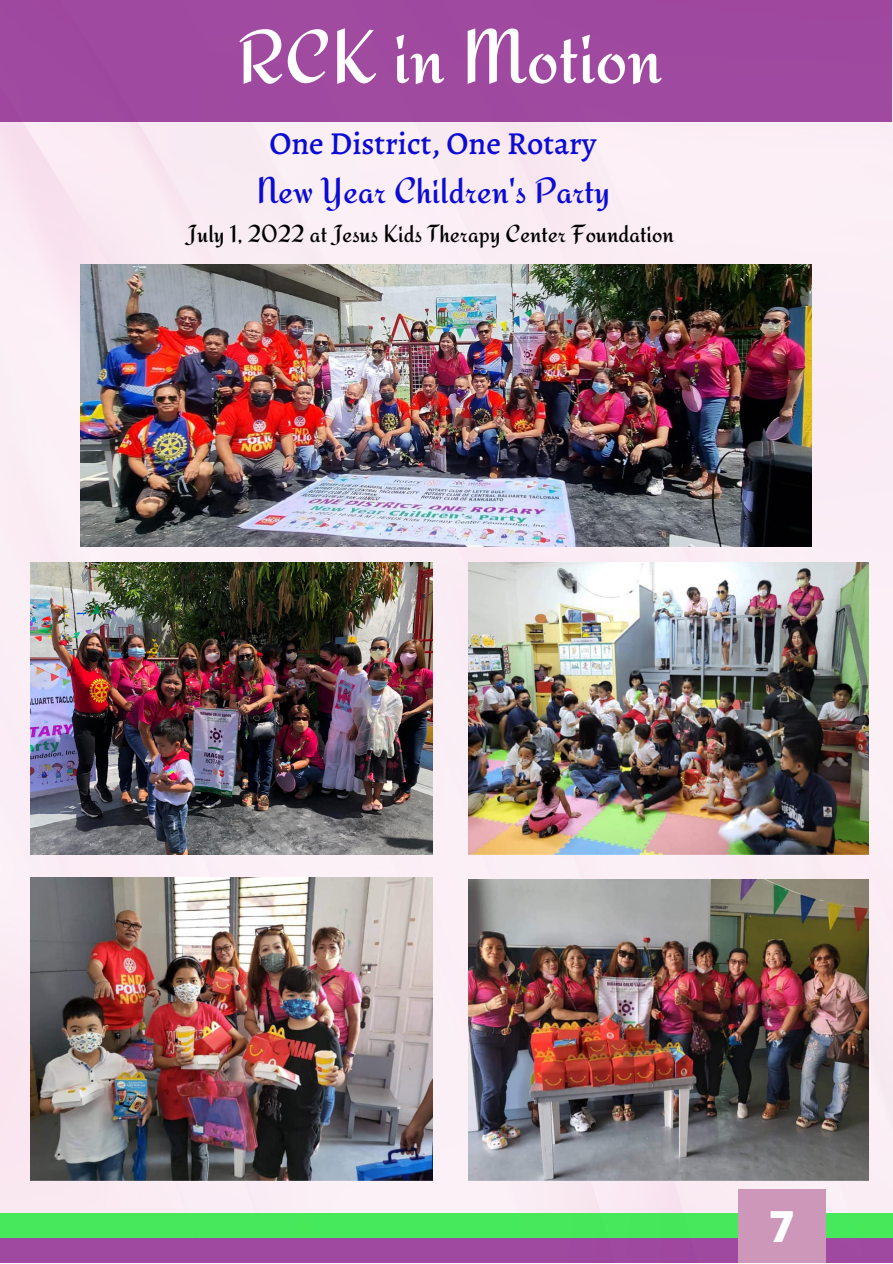
<style>
.page{position:relative;width:893px;height:1264px;background:#fff}
.page>*{position:absolute;margin:0;border:0;box-sizing:border-box;transform-origin:0 0}
.t1{font:75.6px "Redressed";color:#fff}
.t2{font:800 42.9px "Open Sans";color:#fffefe}
.t3{font:36.6px "Redressed";color:#0b0bd4}
.t4{font:500 32.1px "Alegreya";color:#0b0bd4}
.t5{font:24.6px "Redressed";color:#000}
</style>
<div class="page">
<div style="left:0;top:121px;width:892px;height:1092px;background:#fbedf5"></div>
<div style="left:0;top:1237px;width:892px;height:25px;background:#9f49a0"></div>
<div style="left:0;top:0;width:892px;height:121px;background:#9f49a0"></div>
<div style="left:0;top:1213px;width:892px;height:24px;background:#47e85b"></div>
<img style="left:81px;top:264px;width:730px;height:282px">
<img style="left:468px;top:879px;width:400px;height:301px">
<img style="left:30px;top:877px;width:403px;height:303px">
<img style="left:468px;top:562px;width:400px;height:292px">
<img style="left:30px;top:562px;width:403px;height:292px">
<div style="left:738px;top:1188px;width:87px;height:74px;background:#cc97b8"></div>
<h1 class="t1" style="left:236px;top:12px;width:427px">RCK in Motion</h1>
<h3 class="t4" style="left:269px;top:121px;width:328px">One District, One Rotary</h3>
<h3 class="t3" style="left:256px;top:169px;width:355px">New Year Children's Party</h3>
<p class="t5" style="left:187px;top:219px;width:488px">July 1, 2022 at Jesus Kids Therapy Center Foundation</p>
<h2 class="t2" style="left:769px;top:1196px;width:27px">7</h2>
</div>
